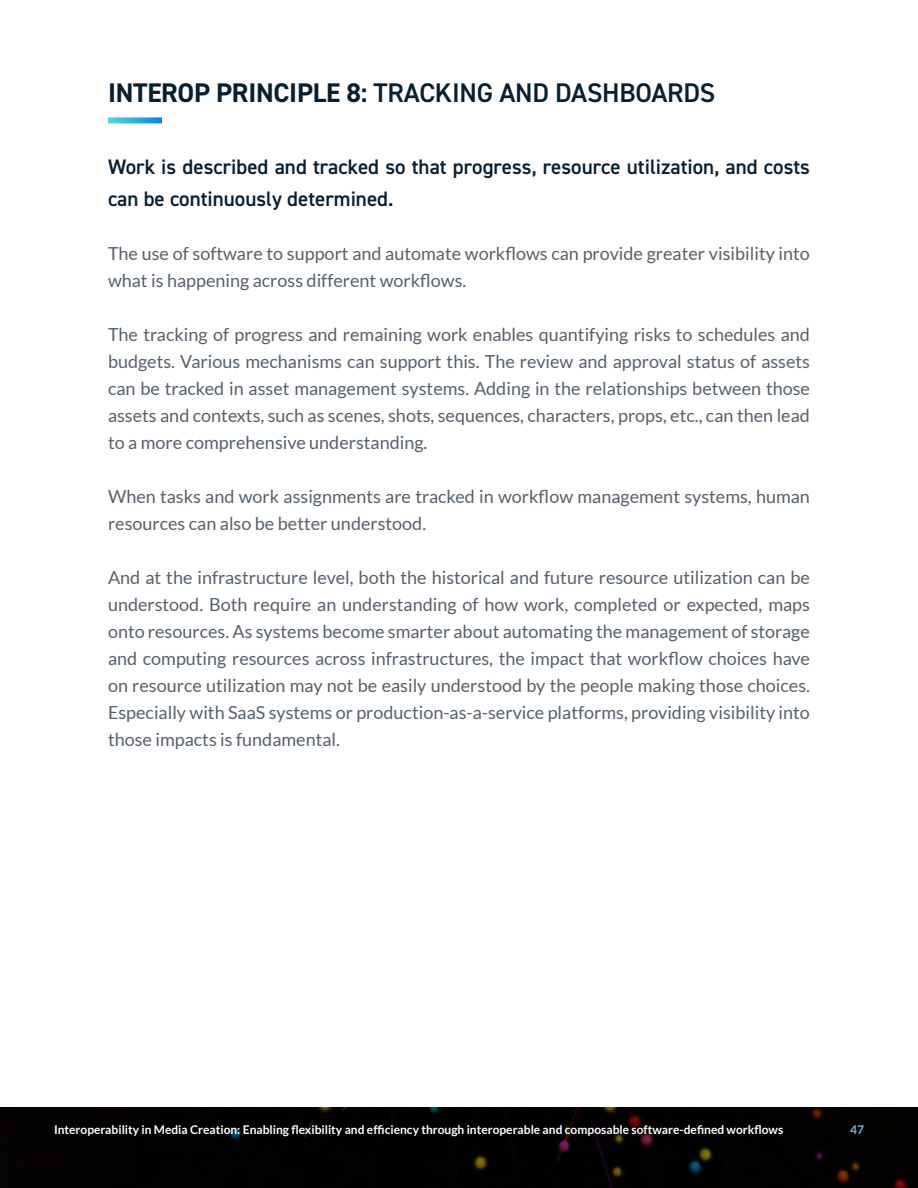
<style>
.page{position:relative;width:918px;height:1188px;background:#fff}
.page>*{position:absolute;margin:0;border:0;box-sizing:border-box;transform-origin:0 0}
.t1{font:600 27px "DIN2014";letter-spacing:-.01em;color:#061f31}
.t2{font:600 21px/31.5px "DIN2014";color:#061f31}
.t3{font:18px/27px "Lato";color:#56616c}
.t4{font:700 12px "Lato";color:#fff}
.t5{font:700 12px "Lato";color:#7ab3e6}
.s1{font-weight:700}
</style>
<div class="page">
<div style="left:0;top:1107px;width:918px;height:81px;background:#020101"></div>
<svg style="left:108px;top:117px;width:54px;height:6px"></svg>
<h1 class="t1" style="left:108px;top:75px;width:609px"><span class="s1">INTEROP PRINCIPLE 8:</span> TRACKING AND DASHBOARDS</h1>
<p class="t2" style="left:108px;top:151px;width:704px">Work is described and tracked so that progress, resource utilization, and costs can be continuously determined.</p>
<p class="t3" style="left:108px;top:239px;width:704px">The use of software to support and automate workflows can provide greater visibility into what is happening across different workflows.</p>
<p class="t3" style="left:108px;top:320px;width:704px;text-align:justify">The tracking of progress and remaining work enables quantifying risks to schedules and budgets. Various mechanisms can support this. The review and approval status of assets can be tracked in asset management systems. Adding in the relationships between those assets and contexts, such as scenes, shots, sequences, characters, props, etc., can then lead to a more comprehensive understanding.</p>
<p class="t3" style="left:108px;top:482px;width:703px">When tasks and work assignments are tracked in workflow management systems, human resources can also be better understood.</p>
<p class="t3" style="left:108px;top:563px;width:704px;text-align:justify">And at the infrastructure level, both the historical and future resource utilization can be understood. Both require an understanding of how work, completed or expected, maps onto resources. As systems become smarter about automating the management of storage and computing resources across infrastructures, the impact that workflow choices have on resource utilization may not be easily understood by the people making those choices.<br>Especially with SaaS systems or production-as-a-service platforms, providing visibility into those impacts is fundamental.</p>
<p class="t4" style="left:54px;top:1123px;width:731px">Interoperability in Media Creation: Enabling flexibility and efficiency through interoperable and composable software-defined workflows</p>
<p class="t5" style="left:850px;top:1123px;width:15px">47</p>
</div>
